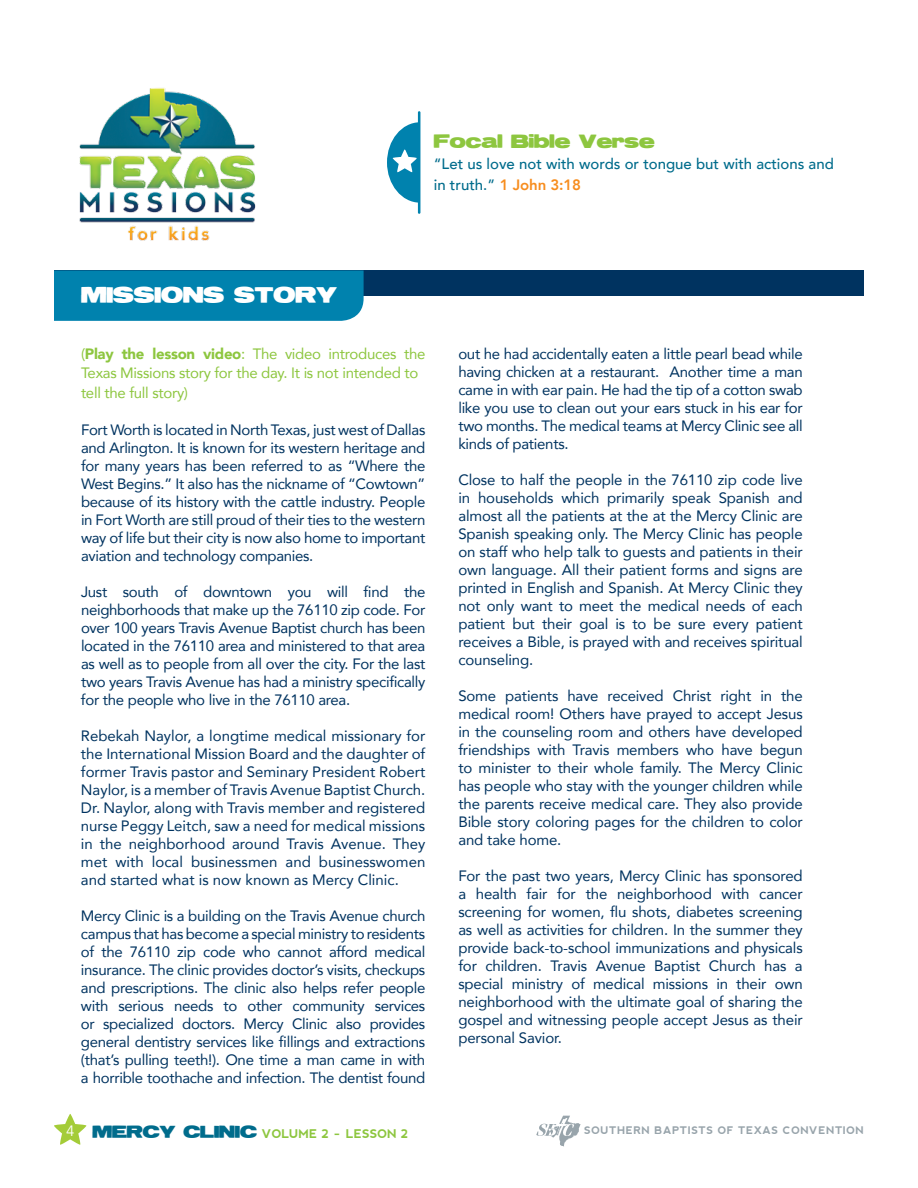
<style>
.page{position:relative;width:918px;height:1188px;background:#fff}
.page>*{position:absolute;margin:0;border:0;box-sizing:border-box;transform-origin:0 0}
.t1{font:19.5px "Reservoir Grunge";color:#fff}
.t2{font:16.5px "Reservoir Grunge";color:#8dc63f}
.t3{font:15px/18px "Avenir";letter-spacing:-.02em;color:#003360;text-align:justify}
.t4{font:15px/19.5px "Avenir";letter-spacing:-.02em;color:#8dc63f}
.t5{font:500 15px/21px "Avenir";color:#006c8c}
.t6{font:700 12px "nevis";color:#8dc63f}
.t7{font:700 10.5px "nevis";letter-spacing:.05em;color:#98a4ab}
.s1{font-weight:800;color:#f78d1e}
.s2{font-weight:900}
.s3{font-family:"Reservoir Grunge";font-weight:400;font-size:15px;color:#006c8c}
.s4{font-size:15px}
</style>
<div class="page">
<svg style="left:54px;top:1114px;width:33px;height:31px"></svg>
<svg style="left:536px;top:1116px;width:45px;height:30px"></svg>
<div style="left:54px;top:270px;width:810px;height:26px;background:#003360"></div>
<div style="left:54px;top:270px;width:310px;height:51px;background:#0082ae"></div>
<img style="left:79px;top:88px;width:177px;height:153px">
<hr style="left:418px;top:111px;width:2px;height:103px;background:#0082ae">
<svg style="left:387px;top:122px;width:31px;height:81px"></svg>
<p class="t2" style="left:434px;top:132px;width:222px">Focal Bible Verse</p>
<p class="t5" style="left:434px;top:152px;width:402px">“Let us love not with words or tongue but with actions and in truth.” <span class="s1">1 John 3:18</span></p>
<h1 class="t1" style="left:81px;top:285px;width:258px">MISSIONS STORY</h1>
<p class="t4" style="left:81px;top:343px;width:346px">(<span class="s2">Play the lesson video</span>: The video introduces the<br>Texas Missions story for the day. It is not intended to tell the full story)</p>
<p class="t3" style="left:81px;top:421px;width:346px">Fort Worth is located in North Texas, just west of Dallas and Arlington. It is known for its western heritage and for many years has been referred to as “Where the West Begins.” It also has the nickname of “Cowtown” because of its history with the cattle industry. People in Fort Worth are still proud of their ties to the western way of life but their city is now also home to important aviation and technology companies.</p>
<p class="t3" style="left:81px;top:583px;width:346px">Just south of downtown you will find the neighborhoods that make up the 76110 zip code. For over 100 years Travis Avenue Baptist church has been located in the 76110 area and ministered to that area as well as to people from all over the city. For the last two years Travis Avenue has had a ministry specifically for the people who live in the 76110 area.</p>
<p class="t3" style="left:81px;top:727px;width:346px">Rebekah Naylor, a longtime medical missionary for the International Mission Board and the daughter of former Travis pastor and Seminary President Robert Naylor, is a member of Travis Avenue Baptist Church.<br>Dr. Naylor, along with Travis member and registered nurse Peggy Leitch, saw a need for medical missions in the neighborhood around Travis Avenue. They met with local businessmen and businesswomen and started what is now known as Mercy Clinic.</p>
<p class="t3" style="left:81px;top:907px;width:346px">Mercy Clinic is a building on the Travis Avenue church campus that has become a special ministry to residents of the 76110 zip code who cannot afford medical insurance. The clinic provides doctor’s visits, checkups and prescriptions. The clinic also helps refer people with serious needs to other community services or specialized doctors. Mercy Clinic also provides general dentistry services like fillings and extractions (that’s pulling teeth!). One time a man came in with a horrible toothache and infection. The dentist found</p>
<p class="t3" style="left:458px;top:344px;width:346px">out he had accidentally eaten a little pearl bead while having chicken at a restaurant. Another time a man came in with ear pain. He had the tip of a cotton swab like you use to clean out your ears stuck in his ear for two months. The medical teams at Mercy Clinic see all kinds of patients.</p>
<p class="t3" style="left:458px;top:470px;width:346px">Close to half the people in the 76110 zip code live in households which primarily speak Spanish and almost all the patients at the at the Mercy Clinic are Spanish speaking only. The Mercy Clinic has people on staff who help talk to guests and patients in their own language. All their patient forms and signs are printed in English and Spanish. At Mercy Clinic they not only want to meet the medical needs of each patient but their goal is to be sure every patient receives a Bible, is prayed with and receives spiritual counseling.</p>
<p class="t3" style="left:458px;top:686px;width:346px">Some patients have received Christ right in the medical room! Others have prayed to accept Jesus in the counseling room and others have developed friendships with Travis members who have begun to minister to their whole family. The Mercy Clinic has people who stay with the younger children while the parents receive medical care. They also provide Bible story coloring pages for the children to color and take home.</p>
<p class="t3" style="left:458px;top:866px;width:346px">For the past two years, Mercy Clinic has sponsored a health fair for the neighborhood with cancer screening for women, flu shots, diabetes screening as well as activities for children. In the summer they provide back-to-school immunizations and physicals for children. Travis Avenue Baptist Church has a special ministry of medical missions in their own neighborhood with the ultimate goal of sharing the gospel and witnessing people accept Jesus as their personal Savior.</p>
<p class="t6" style="left:66px;top:1126px;width:344px"><sup>4</sup> <span class="s3">MERCY CLINIC</span> VOLUME 2 <span class="s4">-</span> LESSON 2</p>
<p class="t7" style="left:584px;top:1125px;width:281px">SOUTHERN BAPTISTS OF TEXAS CONVENTION</p>
</div>
